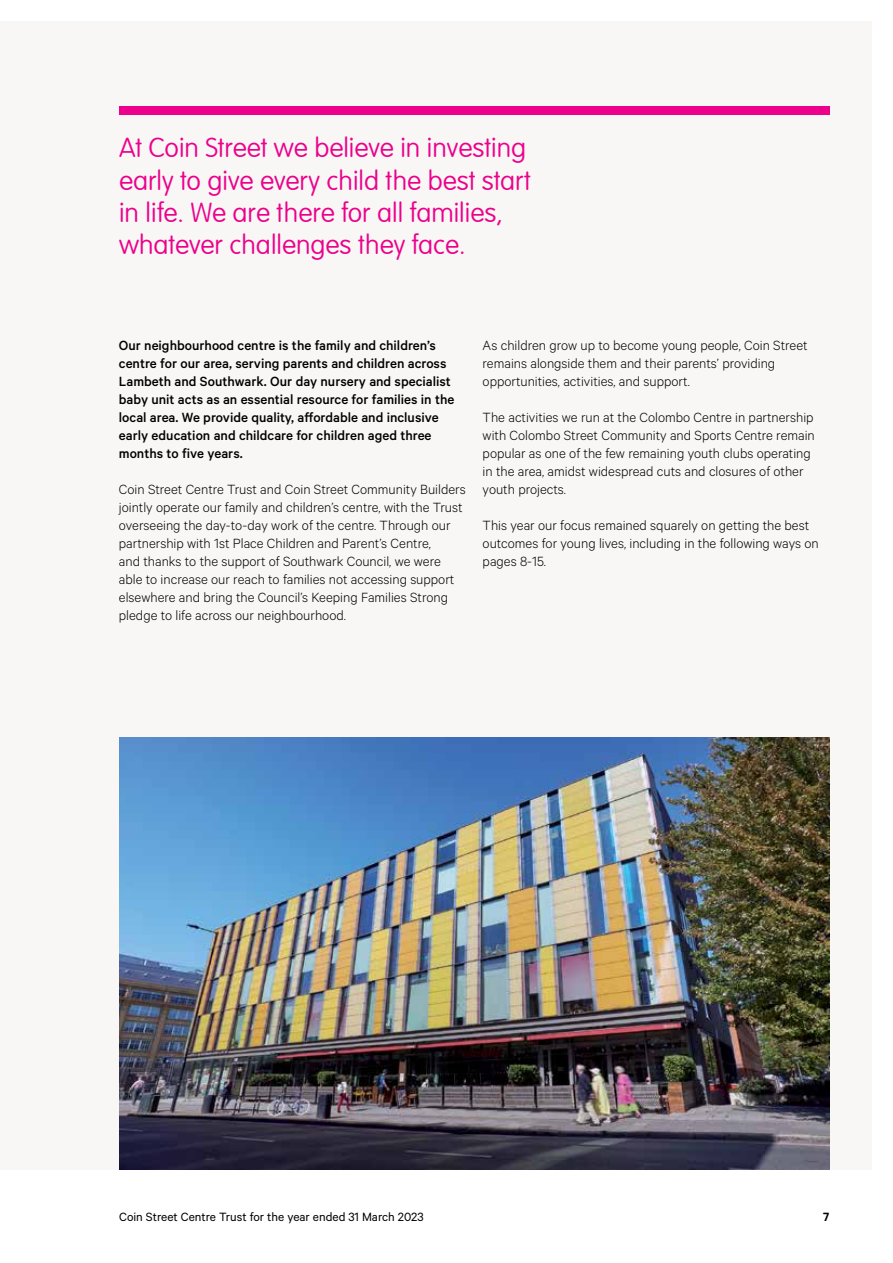
<style>
.page{position:relative;width:893px;height:1263px;background:#fff}
.page>*{position:absolute;margin:0;border:0;box-sizing:border-box;transform-origin:0 0}
.t1{font:300 27px/32.4px "VAG Rounded Next";color:#ec008c}
.t2{font:300 15px/18px "Calibre";color:#000}
.t3{font:500 15px/18px "Calibre";color:#000}
.t4{font:13.5px "Calibre";color:#000}
.t5{font:600 13.5px "Calibre";color:#000}
</style>
<div class="page">
<div style="left:0;top:21px;width:872px;height:1148px;background:#f8f7f5"></div>
<div style="left:119px;top:106px;width:710px;height:9px;background:#ec008c"></div>
<img style="left:119px;top:737px;width:710px;height:432px">
<h1 class="t1" style="left:119px;top:132px;width:413px">At Coin Street we believe in investing early to give every child the best start in life. We are there for all families, whatever challenges they face.</h1>
<p class="t3" style="left:119px;top:336px;width:337px">Our neighbourhood centre is the family and children’s centre for our area, serving parents and children across Lambeth and Southwark. Our day nursery and specialist baby unit acts as an essential resource for families in the local area. We provide quality, affordable and inclusive early education and childcare for children aged three months to five years.</p>
<p class="t2" style="left:119px;top:480px;width:348px">Coin Street Centre Trust and Coin Street Community Builders jointly operate our family and children’s centre, with the Trust overseeing the day-to-day work of the centre. Through our partnership with 1st Place Children and Parent’s Centre,<br>and thanks to the support of Southwark Council, we were able to increase our reach to families not accessing support elsewhere and bring the Council’s Keeping Families Strong pledge to life across our neighbourhood.</p>
<p class="t2" style="left:483px;top:336px;width:326px">As children grow up to become young people, Coin Street remains alongside them and their parents’ providing opportunities, activities, and support.</p>
<p class="t2" style="left:483px;top:408px;width:334px">The activities we run at the Colombo Centre in partnership with Colombo Street Community and Sports Centre remain popular as one of the few remaining youth clubs operating in the area, amidst widespread cuts and closures of other youth projects.</p>
<p class="t2" style="left:483px;top:516px;width:338px">This year our focus remained squarely on getting the best outcomes for young lives, including in the following ways on pages 8-15.</p>
<p class="t4" style="left:119px;top:1208px;width:306px">Coin Street Centre Trust for the year ended 31 March 2023</p>
<p class="t5" style="left:823px;top:1208px;width:8px">7</p>
</div>
